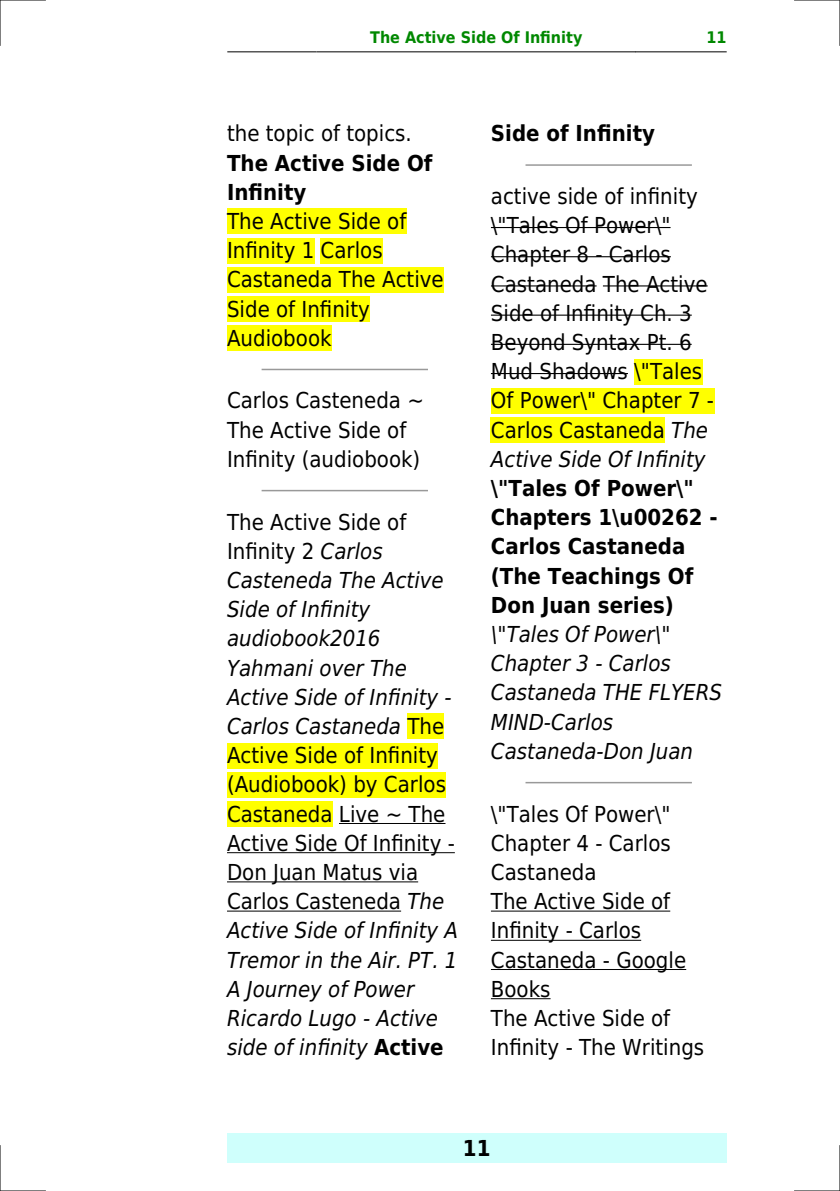
<style>
.page{position:relative;width:840px;height:1191px;background:#fff}
.page>*{position:absolute;margin:0;border:0;box-sizing:border-box;transform-origin:0 0}
.t1{font:22px/29.2px "DejaVu Sans Condensed";color:#000}
.t2{font:italic 22px/29.2px "DejaVu Sans Condensed";color:#000}
.t3{font:700 22px/29.2px "DejaVu Sans Condensed";color:#000}
.t4{font:700 16px "DejaVu Sans Condensed";color:#080}
.s1{font-style:normal}
.s2{font-weight:700;font-style:normal}
.s3{font-style:italic}
</style>
<div class="page">
<hr style="left:227px;top:51px;width:89px;height:1px;background:#000">
<hr style="left:317px;top:51px;width:318px;height:1px;background:#000">
<hr style="left:635px;top:51px;width:90px;height:1px;background:#000">
<div style="left:227px;top:1133px;width:499px;height:29px;background:#cffffc"></div>
<div style="left:227px;top:208px;width:179px;height:26px;background:#ff0"></div>
<div style="left:227px;top:238px;width:87px;height:25px;background:#ff0"></div>
<div style="left:320px;top:238px;width:62px;height:25px;background:#ff0"></div>
<div style="left:227px;top:267px;width:216px;height:25px;background:#ff0"></div>
<div style="left:227px;top:296px;width:143px;height:26px;background:#ff0"></div>
<div style="left:227px;top:325px;width:104px;height:26px;background:#ff0"></div>
<hr style="left:262px;top:369px;width:165px;height:1px;background:#999">
<hr style="left:262px;top:490px;width:165px;height:1px;background:#999">
<div style="left:407px;top:713px;width:37px;height:26px;background:#ff0"></div>
<div style="left:227px;top:743px;width:210px;height:25px;background:#ff0"></div>
<div style="left:227px;top:772px;width:219px;height:25px;background:#ff0"></div>
<div style="left:227px;top:801px;width:105px;height:26px;background:#ff0"></div>
<hr style="left:339px;top:823px;width:106px;height:1px;background:#000">
<hr style="left:227px;top:852px;width:227px;height:1px;background:#000">
<hr style="left:227px;top:881px;width:191px;height:1px;background:#000">
<hr style="left:227px;top:910px;width:174px;height:1px;background:#000">
<hr style="left:526px;top:164px;width:164px;height:2px;background:#999">
<hr style="left:490px;top:227px;width:180px;height:1px;background:#000">
<hr style="left:490px;top:256px;width:180px;height:1px;background:#000">
<hr style="left:490px;top:285px;width:106px;height:1px;background:#000">
<hr style="left:602px;top:285px;width:105px;height:1px;background:#000">
<hr style="left:490px;top:314px;width:201px;height:2px;background:#000">
<hr style="left:490px;top:344px;width:201px;height:1px;background:#000">
<hr style="left:490px;top:373px;width:137px;height:1px;background:#000">
<div style="left:634px;top:359px;width:68px;height:25px;background:#ff0"></div>
<div style="left:490px;top:388px;width:223px;height:26px;background:#ff0"></div>
<div style="left:490px;top:417px;width:174px;height:26px;background:#ff0"></div>
<hr style="left:526px;top:782px;width:164px;height:1px;background:#999">
<hr style="left:490px;top:910px;width:180px;height:1px;background:#000">
<hr style="left:490px;top:939px;width:150px;height:1px;background:#000">
<hr style="left:490px;top:969px;width:195px;height:1px;background:#000">
<hr style="left:490px;top:998px;width:60px;height:1px;background:#000">
<hr style="left:0;top:0;width:45px;height:1px;background:#000">
<hr style="left:794px;top:0;width:45px;height:1px;background:#000">
<hr style="left:0;top:1190px;width:45px;height:1px;background:#000">
<hr style="left:794px;top:1190px;width:45px;height:1px;background:#000">
<hr style="left:0;top:0;width:1px;height:45px;background:#000">
<hr style="left:0;top:1145px;width:1px;height:46px;background:#000">
<hr style="left:839px;top:0;width:1px;height:45px;background:#000">
<hr style="left:839px;top:1145px;width:1px;height:46px;background:#000">
<p class="t4" style="left:370px;top:29px;width:214px">The Active Side Of Infinity</p>
<p class="t4" style="left:706px;top:29px;width:22px">11</p>
<p class="t1" style="left:227px;top:119px;width:186px">the topic of topics.</p>
<p class="t3" style="left:227px;top:148px;width:207px">The Active Side Of<br>Infinity</p>
<p class="t1" style="left:227px;top:207px;width:218px">The Active Side of<br>Infinity 1 Carlos<br>Castaneda The Active<br>Side of Infinity<br>Audiobook</p>
<p class="t1" style="left:227px;top:386px;width:198px">Carlos Casteneda ~<br>The Active Side of<br>Infinity (audiobook)</p>
<p class="t2" style="left:227px;top:507px;width:232px"><span class="s1">The Active Side of<br>Infinity 2</span> Carlos<br>Casteneda The Active<br>Side of Infinity audiobook2016<br>Yahmani over The<br>Active Side of Infinity -<br>Carlos Castaneda <span class="s1">The<br>Active Side of Infinity (Audiobook) by Carlos<br>Castaneda Live ~ The<br>Active Side Of Infinity -<br>Don Juan Matus via<br>Carlos Casteneda</span> The<br>Active Side of Infinity A<br>Tremor in the Air. PT. 1<br>A Journey of Power<br>Ricardo Lugo - Active side of infinity <span class="s2">Active</span></p>
<p class="t3" style="left:490px;top:119px;width:165px">Side of Infinity</p>
<p class="t1" style="left:490px;top:182px;width:224px">active side of infinity \"Tales Of Power\"<br>Chapter 8 - Carlos<br>Castaneda The Active<br>Side of Infinity Ch. 3<br>Beyond Syntax Pt. 6<br>Mud Shadows \"Tales<br>Of Power\" Chapter 7 -<br>Carlos Castaneda <span class="s3">The<br>Active Side Of Infinity</span></p>
<p class="t3" style="left:490px;top:474px;width:228px">\"Tales Of Power\"<br>Chapters 1\u00262 -<br>Carlos Castaneda (The Teachings Of<br>Don Juan series)</p>
<p class="t2" style="left:490px;top:620px;width:232px">\"Tales Of Power\"<br>Chapter 3 - Carlos<br>Castaneda THE FLYERS<br>MIND-Carlos<br>Castaneda-Don Juan</p>
<p class="t1" style="left:490px;top:799px;width:215px">\"Tales Of Power\"<br>Chapter 4 - Carlos<br>Castaneda<br>The Active Side of<br>Infinity - Carlos<br>Castaneda - Google<br>Books<br>The Active Side of<br>Infinity - The Writings</p>
<p class="t3" style="left:462px;top:1133px;width:29px">11</p>
</div>
